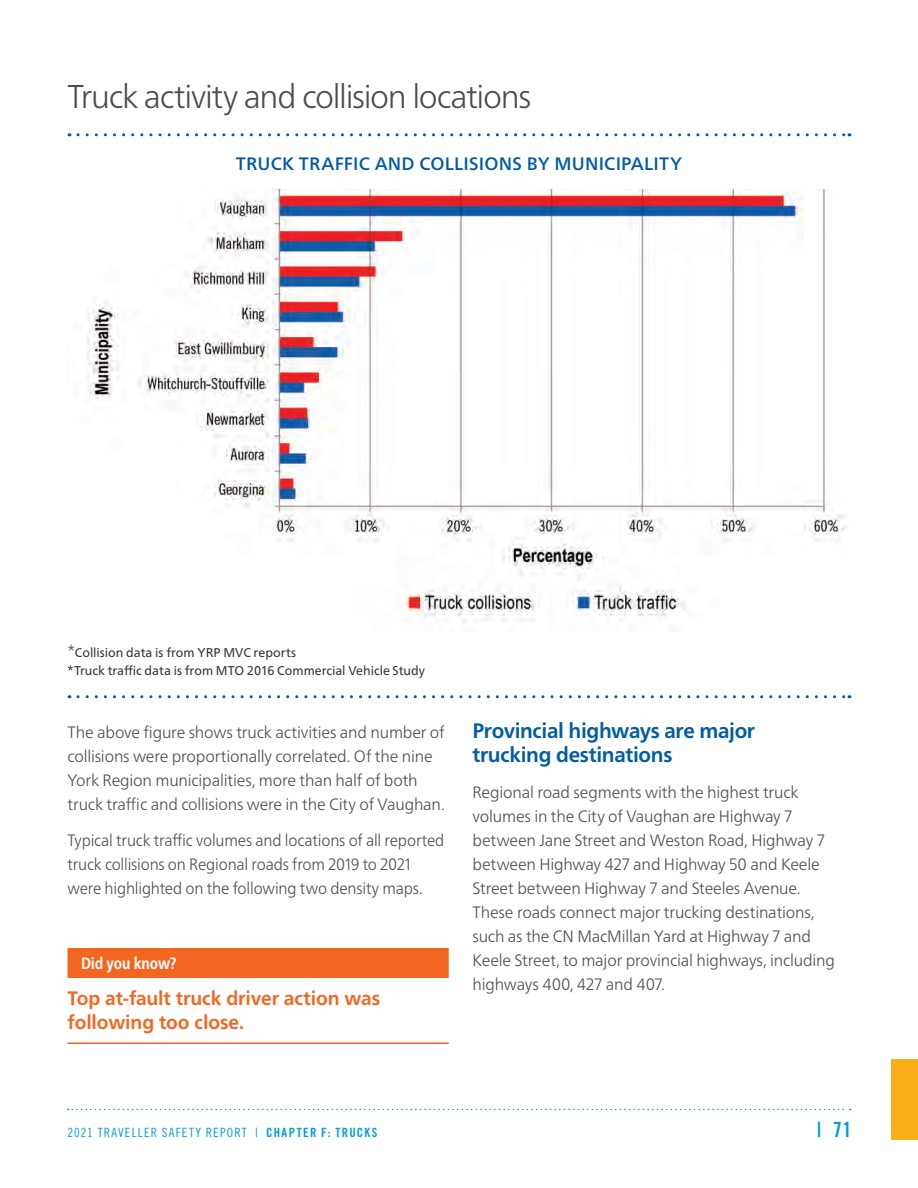
<style>
.page{position:relative;width:918px;height:1188px;background:#fff}
.page>*{position:absolute;margin:0;border:0;box-sizing:border-box;transform-origin:0 0}
.t1{font:300 33px "Frutiger Neue LT Pro";letter-spacing:-.04em;color:#4b4c4d}
.t2{font:700 21px/24px "Frutiger Neue LT Pro";letter-spacing:-.015em;color:#015ba7}
.t3{font:21px "Trade Gothic LT Pro Bd Cn 20";color:#069ddc}
.t4{font:700 19.5px/24px "Frutiger Neue LT Pro";letter-spacing:-.005em;color:#f36621}
.t5{font:500 18px "Frutiger Neue LT Pro";letter-spacing:.01em;color:#015ba7}
.t6{font:300 16.5px/24px "Frutiger Neue LT Pro";letter-spacing:-.015em;color:#4b4c4d}
.t7{font:300 16.5px/24px "Frutiger Neue LT Pro";letter-spacing:-.015em;color:#4b4c4d;scale:.93 1}
.t8{font:700 condensed 16.5px "Frutiger Neue LT Pro";letter-spacing:-.01em;color:#fff}
.t9{font:12.75px/18px "Frutiger Neue LT Pro";color:#383839}
.t10{font:12.75px "Trade Gothic LT Pro Cn 18";letter-spacing:.095em;color:#069ddc}
.s1{font-weight:300;font-size:16.5px;color:#4b4c4d}
.s2{font-family:"Trade Gothic LT Pro Bd Cn 20"}
</style>
<div class="page">
<svg style="left:68px;top:1109px;width:783px;height:1px"></svg>
<div style="left:891px;top:1059px;width:27px;height:81px;background:#faaf18"></div>
<hr style="left:68px;top:1042px;width:381px;height:2px;background:#f36621">
<svg style="left:78px;top:695px;width:772px;height:3px"></svg>
<svg style="left:78px;top:133px;width:772px;height:3px"></svg>
<img style="left:86px;top:189px;width:760px;height:434px">
<div style="left:68px;top:948px;width:381px;height:30px;background:#f36621"></div>
<p class="t1" style="left:68px;top:76px;width:465px">Truck activity and collision locations</p>
<p class="t5" style="left:236px;top:153px;width:448px">TRUCK TRAFFIC AND COLLISIONS BY MUNICIPALITY</p>
<p class="t9" style="left:68px;top:643px;width:359px"><span class="s1">*</span>Collision data is from YRP MVC reports<br>*Truck trafc data is from MTO 2016 Commercial Vehicle Study</p>
<p class="t6" style="left:68px;top:720px;width:379px">The above fgure shows truck activities and number of collisions were proportionally correlated. Of the nine York Region municipalities, more than half of both truck trafc and collisions were in the City of Vaughan.</p>
<p class="t7" style="left:68px;top:828px;width:407px">Typical truck trafc volumes and locations of all reported truck collisions on Regional roads from 2019 to 2021 were highlighted on the following two density maps.</p>
<p class="t8" style="left:81px;top:954px;width:97px">Did you know?</p>
<p class="t4" style="left:68px;top:986px;width:314px">Top at-fault truck driver action was following too close.</p>
<p class="t2" style="left:472px;top:719px;width:284px">Provincial highways are major trucking destinations</p>
<p class="t6" style="left:472px;top:780px;width:364px">Regional road segments with the highest truck volumes in the City of Vaughan are Highway 7 between Jane Street and Weston Road, Highway 7 between Highway 427 and Highway 50 and Keele Street between Highway 7 and Steeles Avenue.<br>These roads connect major trucking destinations, such as the CN MacMillan Yard at Highway 7 and Keele Street, to major provincial highways, including highways 400, 427 and 407.</p>
<p class="t10" style="left:68px;top:1125px;width:311px">2021 TRAVELLER SAFETY REPORT | <span class="s2">CHAPTER F: TRUCKS</span></p>
<p class="t3" style="left:817px;top:1117px;width:37px">| 71</p>
</div>
